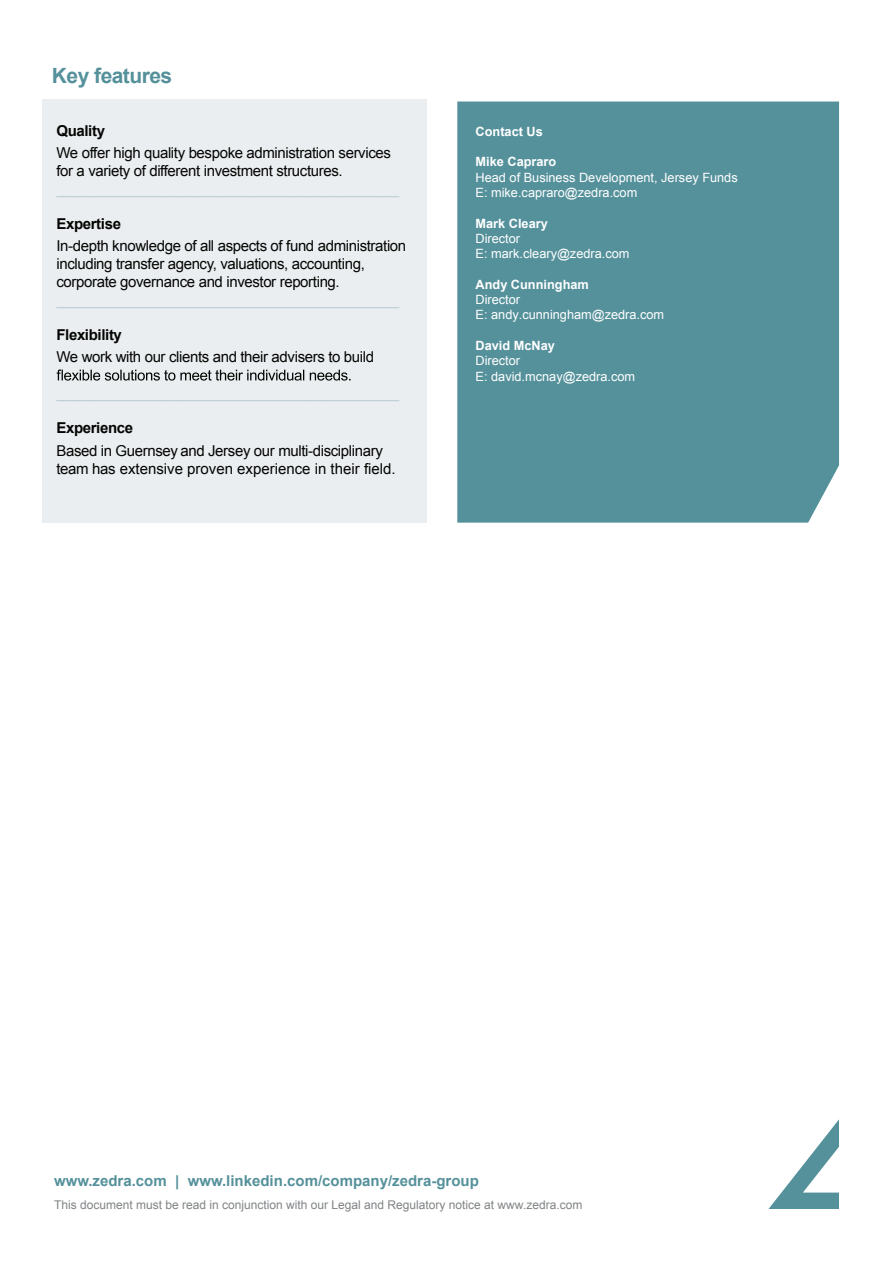
<style>
.page{position:relative;width:893px;height:1263px;background:#fff}
.page>*{position:absolute;margin:0;border:0;box-sizing:border-box;transform-origin:0 0}
.t1{font:700 21px "Arial";letter-spacing:-.025em;color:#55919b}
.t2{font:15px/18px "Arial";letter-spacing:-.025em;color:#040503}
.t3{font:700 15px "Arial";color:#55919b}
.t4{font:700 15px "Arial";letter-spacing:-.025em;color:#040503}
.t5{font:12.75px/15.3px "Arial";color:#fff}
.t6{font:700 12.75px "Arial";color:#fff}
.t7{font:12px "Arial";color:#808385}
.t8{font:10.5px "Arial";color:#b2c6cd}
</style>
<div class="page">
<div style="left:42px;top:99px;width:385px;height:424px;background:#eaeef0"></div>
<svg style="left:768px;top:1119px;width:71px;height:90px"></svg>
<svg style="left:57px;top:369px;width:294px;height:12px"></svg>
<div style="left:457px;top:102px;width:382px;height:421px;background:#55919b"></div>
<h1 class="t1" style="left:52px;top:62px;width:122px">Key features</h1>
<p class="t4" style="left:56px;top:120px;width:50px">Quality</p>
<p class="t2" style="left:56px;top:144px;width:336px">We offer high quality bespoke administration services for a variety of different investment structures.</p>
<p class="t8" style="left:56px;top:184px;width:344px">______________________________________________________________</p>
<p class="t4" style="left:56px;top:214px;width:66px">Expertise</p>
<p class="t2" style="left:56px;top:237px;width:351px">In-depth knowledge of all aspects of fund administration including transfer agency, valuations, accounting, corporate governance and investor reporting.</p>
<p class="t8" style="left:56px;top:295px;width:344px">______________________________________________________________</p>
<p class="t4" style="left:56px;top:325px;width:67px">Flexibility</p>
<p class="t2" style="left:56px;top:348px;width:319px">We work with our clients and their advisers to build</p>
<p class="t8" style="left:56px;top:389px;width:344px">______________________________________________________________</p>
<p class="t4" style="left:56px;top:418px;width:78px">Experience</p>
<p class="t2" style="left:56px;top:442px;width:341px">Based in Guernsey and Jersey our multi-disciplinary team has extensive proven experience in their field.</p>
<p class="t6" style="left:476px;top:123px;width:69px">Contact Us</p>
<p class="t6" style="left:476px;top:154px;width:82px">Mike Capraro</p>
<p class="t5" style="left:476px;top:170px;width:264px">Head of Business Development, Jersey Funds<br>E: mike.capraro@zedra.com</p>
<p class="t6" style="left:476px;top:215px;width:74px">Mark Cleary</p>
<p class="t5" style="left:476px;top:231px;width:155px">Director<br>E: mark.cleary@zedra.com</p>
<p class="t6" style="left:476px;top:276px;width:115px">Andy Cunningham</p>
<p class="t5" style="left:476px;top:292px;width:190px">Director<br>E: andy.cunningham@zedra.com</p>
<p class="t6" style="left:476px;top:337px;width:81px">David McNay</p>
<p class="t5" style="left:476px;top:353px;width:161px">Director<br>E: david.mcnay@zedra.com</p>
<p class="t3" style="left:54px;top:1170px;width:426px">www.zedra.com | www.linkedin.com/company/zedra-group</p>
<p class="t7" style="left:54px;top:1196px;width:530px">This document must be read in conjunction with our Legal and Regulatory notice at www.zedra.com</p>
</div>
